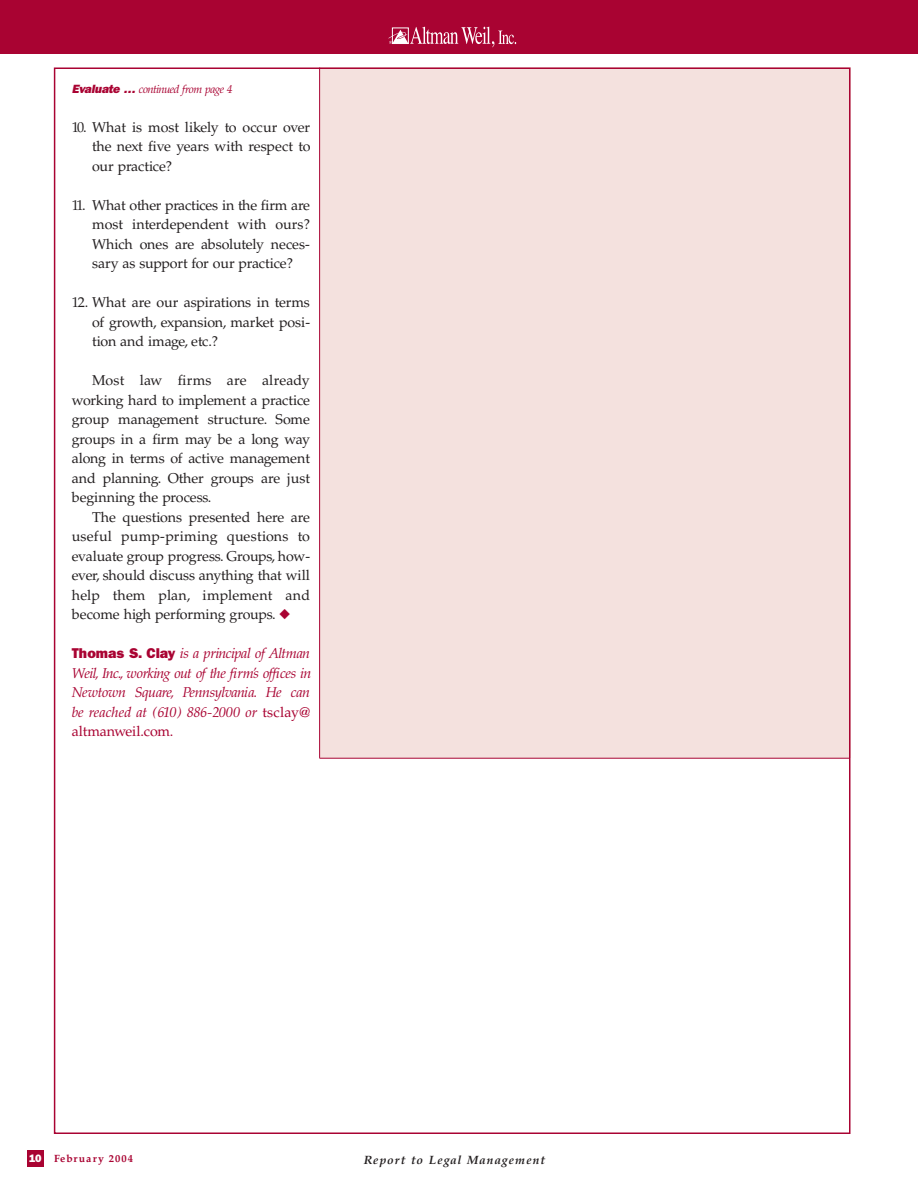
<style>
.page{position:relative;width:918px;height:1188px;background:#fff}
.page>*{position:absolute;margin:0;border:0;box-sizing:border-box;transform-origin:0 0}
.t1{font:14.25px/19.5px "Palatino";letter-spacing:-.01em;color:#231f20;text-align:justify}
.t2{font:italic 14.25px/19.5px "Palatino";letter-spacing:-.025em;color:#a90332;text-align:justify}
.t3{font:italic 700 12px "Palatino";letter-spacing:.075em;color:#231f20}
.t4{font:italic 11.4px "Palatino";letter-spacing:-.055em;color:#a90332}
.t5{font:700 10.5px "Palatino";letter-spacing:.095em;color:#a90332}
.s1{font-family:"Franklin Gothic";font-weight:800;font-size:12px}
.s2{color:#a90332}
.s3{font-family:"Franklin Gothic";font-weight:800;font-style:normal}
.s4{font-style:normal}
.s5{font-family:"Franklin Gothic";font-weight:800;font-size:10.8px;color:#fff}
</style>
<div class="page">
<div style="left:320px;top:68px;width:530px;height:690px;background:#f4e1de"></div>
<div style="left:0;top:0;width:918px;height:54px;background:#a90332"></div>
<div style="left:27px;top:1150px;width:16px;height:16px;background:#a90332"></div>
<svg style="left:388px;top:27px;width:128px;height:20px"></svg>
<hr style="left:319px;top:67px;width:1px;height:691px;background:#a90332">
<hr style="left:319px;top:758px;width:531px;height:1px;background:#a90332">
<p class="t4" style="left:72px;top:85px;width:162px"><span class="s1">Evaluate …</span> continued from page 4</p>
<p class="t1" style="left:92px;top:119px;width:220px;text-indent:-20px">10. What is most likely to occur over the next five years with respect to our practice?</p>
<p class="t1" style="left:92px;top:197px;width:220px;text-indent:-20px">11. What other practices in the firm are most interdependent with ours?<br>Which ones are absolutely neces&shy;sary as support for our practice?</p>
<p class="t1" style="left:92px;top:295px;width:220px;text-indent:-20px">12. What are our aspirations in terms of growth, expansion, market posi&shy;tion and image, etc.?</p>
<p class="t1" style="left:72px;top:373px;width:240px;text-indent:20px">Most law firms are already working hard to implement a practice group management structure. Some groups in a firm may be a long way along in terms of active management and planning. Other groups are just beginning the process.</p>
<p class="t1" style="left:72px;top:509px;width:240px;text-indent:20px">The questions presented here are useful pump-priming questions to evaluate group progress. Groups, how&shy;ever, should discuss anything that will help them plan, implement and become high performing groups. <span class="s2">◆</span></p>
<p class="t2" style="left:72px;top:645px;width:241px"><span class="s3">Thomas S. Clay</span> is a principal of Altman Weil, Inc., working out of the firm’s offices in Newtown Square, Pennsylvania. He can be reached at (610) 886-2000 or <span class="s4">tsclay@ altmanweil.com.</span></p>
<p class="t5" style="left:29px;top:1154px;width:106px"><span class="s5">10</span> February 2004</p>
<p class="t3" style="left:364px;top:1155px;width:183px">Report to Legal Management</p>
</div>
